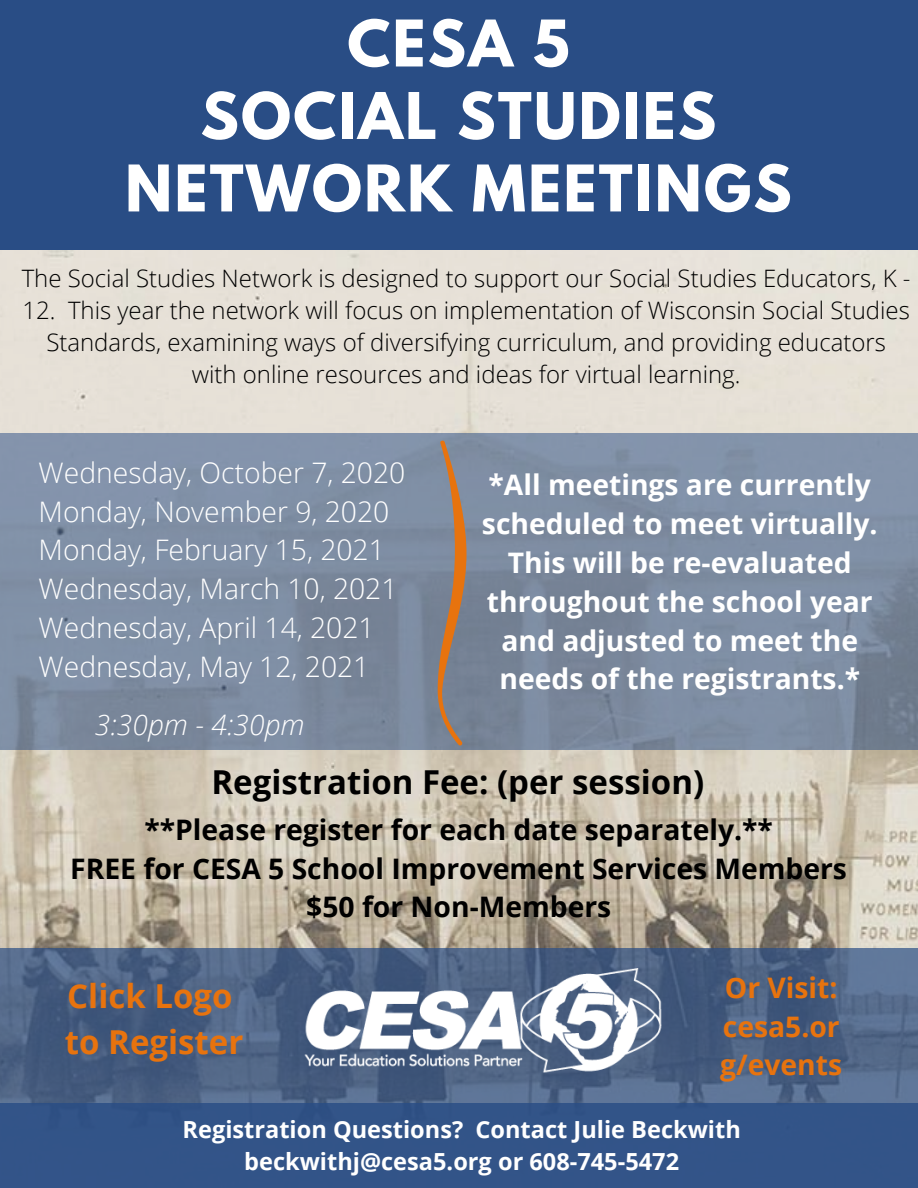
<style>
.page{position:relative;width:918px;height:1188px;background:#fff}
.page>*{position:absolute;margin:0;border:0;box-sizing:border-box;transform-origin:0 0}
.t1{font:700 56.85px/72.4px "League Spartan";letter-spacing:.04em;color:#fff;text-align:center}
.t2{font:700 33px "Open Sans";color:#000}
.t3{font:700 33px/45.9px "Open Sans";color:#e7730e}
.t4{font:700 28.35px/38.8px "Open Sans";color:#fff;text-align:center}
.t5{font:300 28.35px/38.8px "Open Sans";color:#fff}
.t6{font:700 28.35px/38.8px "Open Sans";color:#000;text-align:center}
.t7{font:700 28.35px/38.8px "Open Sans";color:#e7730e}
.t8{font:italic 300 28.35px "Open Sans";color:#fff}
.t9{font:300 24px/31.8px "Open Sans";color:#000;text-align:center}
.t10{font:700 23.55px/31.8px "Open Sans";color:#fff;text-align:center}
</style>
<div class="page">
<img style="left:0;top:249px;width:918px;height:699px">
<div style="left:0;top:0;width:918px;height:249px;background:#294d85"></div>
<svg style="left:0;top:948px;width:918px;height:155px;background:#4c6284"></svg>
<svg style="left:0;top:434px;width:918px;height:316px;background:#7d8ca1"></svg>
<svg style="left:438px;top:441px;width:29px;height:305px;background:#968173"></svg>
<img style="left:291px;top:956px;width:373px;height:125px">
<div style="left:0;top:1103px;width:918px;height:85px;background:#335488"></div>
<h1 class="t1" style="left:125px;top:15px;width:668px">CESA 5<br>SOCIAL STUDIES<br>NETWORK MEETINGS</h1>
<p class="t9" style="left:22px;top:262px;width:890px">The Social Studies Network is designed to support our Social Studies Educators, K -</p>
<p class="t9" style="left:22px;top:294px;width:889px">12. This year the network will focus on implementation of Wisconsin Social Studies<br>Standards, examining ways of diversifying curriculum, and providing educators with online resources and ideas for virtual learning.</p>
<p class="t5" style="left:39px;top:452px;width:368px">Wednesday, October 7, 2020<br>Monday, November 9, 2020<br>Monday, February 15, 2021<br>Wednesday, March 10, 2021<br>Wednesday, April 14, 2021<br>Wednesday, May 12, 2021</p>
<p class="t8" style="left:95px;top:704px;width:212px">3:30pm - 4:30pm</p>
<p class="t4" style="left:482px;top:465px;width:397px">*All meetings are currently scheduled to meet virtually.<br>This will be re-evaluated throughout the school year and adjusted to meet the needs of the registrants.*</p>
<h2 class="t2" style="left:211px;top:759px;width:494px">Registration Fee: (per session)</h2>
<p class="t6" style="left:70px;top:809px;width:778px">**Please register for each date separately.**<br>FREE for CESA 5 School Improvement Services Members $50 for Non-Members</p>
<h2 class="t3" style="left:65px;top:972px;width:180px">Click Logo to Register</h2>
<p class="t7" style="left:720px;top:967px;width:123px">Or Visit: cesa5.or g/events</p>
<p class="t10" style="left:183px;top:1113px;width:560px">Registration Questions? Contact Julie Beckwith beckwithj@cesa5.org or 608-745-5472</p>
</div>
